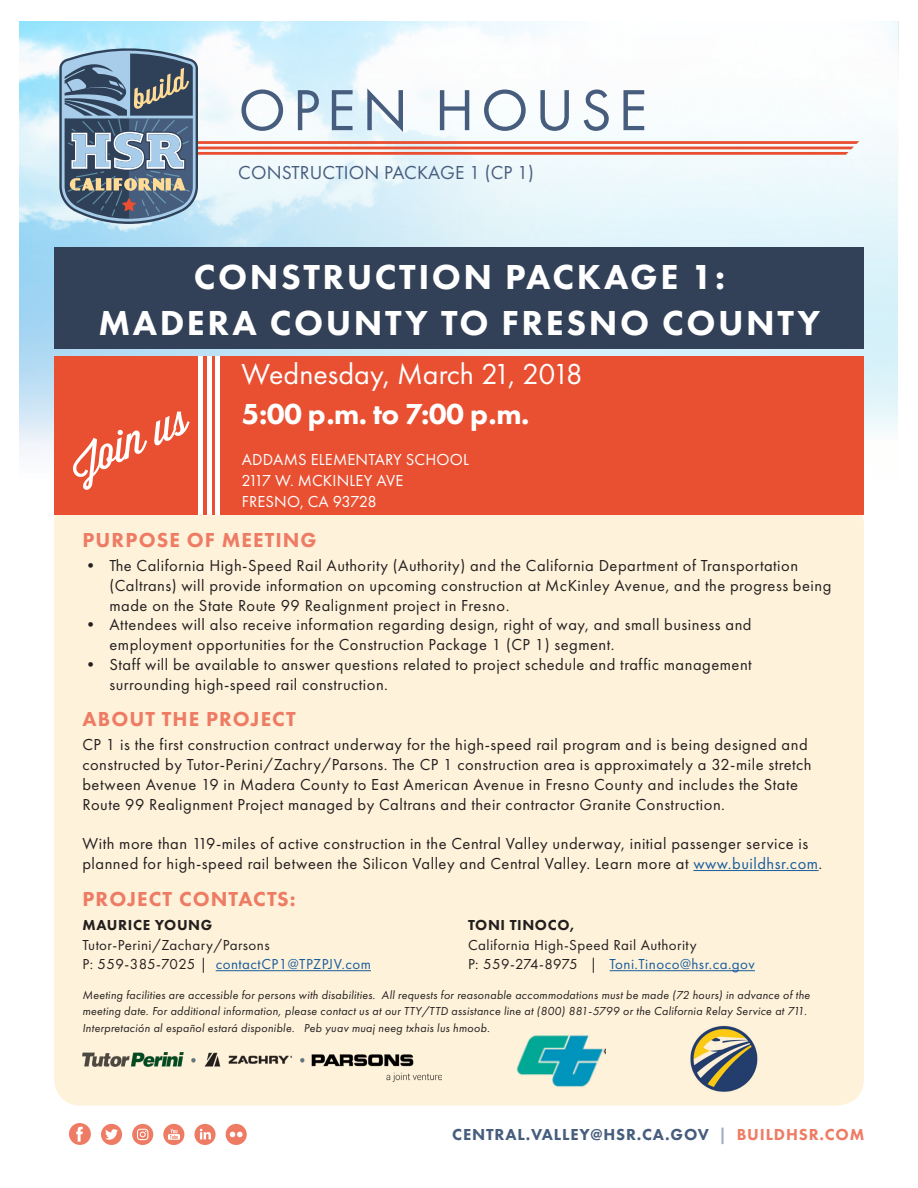
<style>
.page{position:relative;width:918px;height:1188px;background:#fff}
.page>*{position:absolute;margin:0;border:0;box-sizing:border-box;transform-origin:0 0}
.t1{font:60px "Futura PT";letter-spacing:.11em;color:#475d7e}
.t2{font:43.5px "Wisdom Script";color:#fff}
.t3{font:800 36px "Futura PT";letter-spacing:.07em;color:#fff}
.t4{font:30px "Futura PT";color:#fff}
.t5{font:800 30px "Futura PT";color:#fff}
.t6{font:800 21px "Futura PT";letter-spacing:.05em;color:#ee7c65}
.t7{font:19.5px "Futura PT";letter-spacing:.01em;color:#475d7e}
.body_text{font:16.5px/19.8px "Futura PT";letter-spacing:.03em;color:#231f20}
.t8{font:16.5px "Futura PT";letter-spacing:.01em;color:#fff}
.t9{font:800 16.5px "Futura PT";letter-spacing:.05em;color:#475d7e}
.body_text-2{font:15px "Futura PT";letter-spacing:.03em;color:#175d9e}
.body_text-3{font:15px "Futura PT";letter-spacing:.03em;color:#231f20}
.body_text-4{font:800 15px "Futura PT";letter-spacing:.04em;color:#231f20}
.body_text-5{font:italic 12px/16.5px "Futura PT";letter-spacing:.02em;color:#231f20}
.s1{color:#175d9e}
.s2{color:#231f20}
.s3{color:#a3aebe}
.s4{color:#ee7c65}
</style>
<div class="page">
<div style="left:54px;top:497px;width:810px;height:609px;background:#fff2da;border-radius:27px"></div>
<svg style="left:20px;top:22px;width:878px;height:419px"></svg>
<svg style="left:101px;top:1124px;width:21px;height:21px"></svg>
<svg style="left:194px;top:1124px;width:22px;height:21px"></svg>
<svg style="left:226px;top:1124px;width:21px;height:21px"></svg>
<svg style="left:69px;top:1123px;width:22px;height:22px"></svg>
<svg style="left:163px;top:1124px;width:21px;height:21px"></svg>
<svg style="left:132px;top:1124px;width:21px;height:21px"></svg>
<svg style="left:59px;top:46px;width:800px;height:178px"></svg>
<hr style="left:693px;top:870px;width:126px;height:1px;background:#175d9e">
<img style="left:82px;top:1053px;width:359px;height:28px">
<img style="left:690px;top:1025px;width:68px;height:67px">
<hr style="left:216px;top:970px;width:155px;height:1px;background:#175d9e">
<hr style="left:610px;top:970px;width:145px;height:1px;background:#175d9e">
<div style="left:54px;top:356px;width:810px;height:158px;background:#e95032"></div>
<hr style="left:199px;top:356px;width:4px;height:158px;background:#fff">
<hr style="left:207px;top:356px;width:4px;height:158px;background:#fff">
<div style="left:215px;top:356px;width:5px;height:158px;background:#fff"></div>
<div style="left:54px;top:247px;width:810px;height:102px;background:#324158"></div>
<img style="left:514px;top:1035px;width:91px;height:71px">
<p class="t1" style="left:238px;top:75px;width:410px">OPEN HOUSE</p>
<p class="t7" style="left:238px;top:161px;width:297px">CONSTRUCTION PACKAGE 1 (CP 1)</p>
<p class="t3" style="left:194px;top:254px;width:533px">CONSTRUCTION PACKAGE 1:</p>
<p class="t3" style="left:99px;top:300px;width:723px">MADERA COUNTY TO FRESNO COUNTY</p>
<p class="t2" style="left:57px;top:437px;width:127px;rotate:-24deg">Join us</p>
<p class="t4" style="left:242px;top:356px;width:343px">Wednesday, March 21, 2018</p>
<p class="t5" style="left:242px;top:396px;width:289px">5:00 p.m. to 7:00 p.m.</p>
<p class="t8" style="left:242px;top:450px;width:229px">ADDAMS ELEMENTARY SCHOOL</p>
<p class="t8" style="left:242px;top:471px;width:163px">2117 W. MCKINLEY AVE</p>
<p class="t8" style="left:242px;top:492px;width:137px">FRESNO, CA 93728</p>
<p class="t6" style="left:83px;top:527px;width:236px">PURPOSE OF MEETING</p>
<p class="body_text" style="left:109px;top:556px;width:723px;text-indent:-27px">• The California High-Speed Rail Authority (Authority) and the California Department of Transportation (Caltrans) will provide information on upcoming construction at McKinley Avenue, and the progress being made on the State Route 99 Realignment project in Fresno.</p>
<p class="body_text" style="left:109px;top:615px;width:644px;text-indent:-27px">• Attendees will also receive information regarding design, right of way, and small business and employment opportunities for the Construction Package 1 (CP 1) segment.</p>
<p class="body_text" style="left:109px;top:655px;width:644px;text-indent:-27px">• Staff will be available to answer questions related to project schedule and traffic management surrounding high-speed rail construction.</p>
<p class="t6" style="left:83px;top:706px;width:215px">ABOUT THE PROJECT</p>
<p class="body_text" style="left:82px;top:735px;width:731px">CP 1 is the first construction contract underway for the high-speed rail program and is being designed and constructed by Tutor-Perini/Zachry/Parsons. The CP 1 construction area is approximately a 32-mile stretch between Avenue 19 in Madera County to East American Avenue in Fresno County and includes the State Route 99 Realignment Project managed by Caltrans and their contractor Granite Construction.</p>
<p class="body_text" style="left:82px;top:834px;width:741px">With more than 119-miles of active construction in the Central Valley underway, initial passenger service is planned for high-speed rail between the Silicon Valley and Central Valley. Learn more at <span class="s1">www.buildhsr.com</span>.</p>
<p class="t6" style="left:83px;top:886px;width:214px">PROJECT CONTACTS:</p>
<p class="body_text-4" style="left:83px;top:916px;width:131px">MAURICE YOUNG</p>
<p class="body_text-3" style="left:82px;top:936px;width:189px">Tutor-Perini/Zachary/Parsons</p>
<p class="body_text-2" style="left:82px;top:955px;width:290px"><span class="s2">P: 559-385-7025 |</span> contactCP1@TPZPJV.com</p>
<p class="body_text-4" style="left:468px;top:916px;width:108px">TONI TINOCO,</p>
<p class="body_text-3" style="left:468px;top:936px;width:230px">California High-Speed Rail Authority</p>
<p class="body_text-2" style="left:468px;top:955px;width:288px"><span class="s2">P: 559-274-8975 |</span> Toni.Tinoco@hsr.ca.gov</p>
<p class="body_text-5" style="left:82px;top:986px;width:729px">Meeting facilities are accessible for persons with disabilities. All requests for reasonable accommodations must be made (72 hours) in advance of the meeting date. For additional information, please contact us at our TTY/TTD assistance line at (800) 881-5799 or the California Relay Service at 711.</p>
<p class="body_text-5" style="left:82px;top:1019px;width:409px">Interpretación al español estará disponible. Peb yuav muaj neeg txhais lus hmoob.</p>
<p class="t9" style="left:452px;top:1124px;width:414px">CENTRAL.VALLEY@HSR.CA.GOV <span class="s3">|</span> <span class="s4">BUILDHSR.COM</span></p>
</div>
